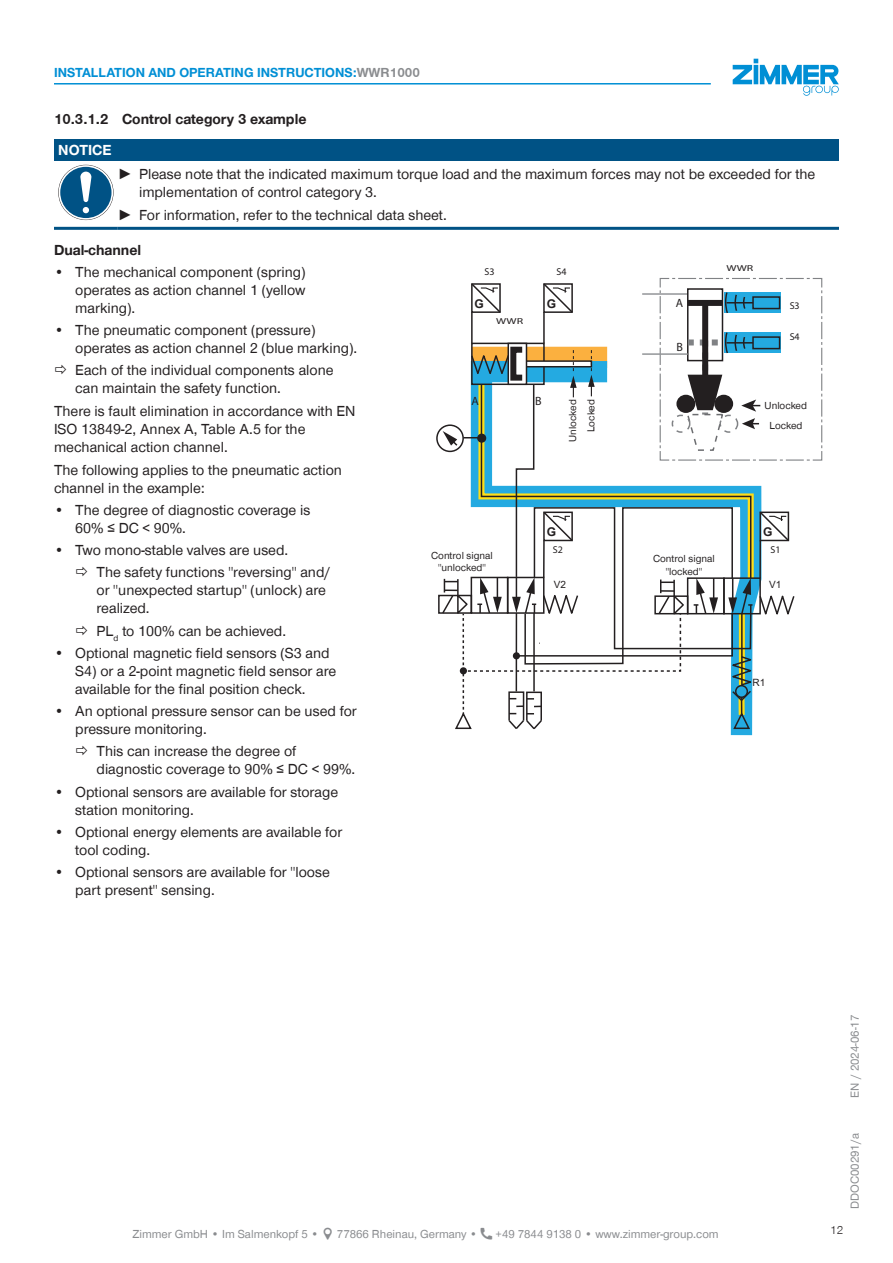
<style>
.page{position:relative;width:893px;height:1263px;background:#fff}
.page>*{position:absolute;margin:0;border:0;box-sizing:border-box;transform-origin:0 0}
.CB_AF_TD-Text{font:15px/18px "Zimmer Group Sans Global";color:#231f20}
.CB_AF_TD-Text-2{font:700 15px "Zimmer Group Sans Global";color:#231f20}
.CB_AF_TD-Signalwort{font:700 15px "Zimmer Group Sans Global";color:#fff}
.CB_AF_TD-Kopfzeile{font:700 13.5px "Zimmer Group Sans Global";color:#008fd5}
.CB_AF_TD-Fusszeile{font:12px "Zimmer Group Sans Global";color:#8a8c8f}
.CB_AF_TD-Seitenrand{font:12px "Zimmer Group Sans";color:#8a8c8f}
.t1{font:12px "Myriad Pro";color:#231f20}
.t2{font:700 12px "Arial";color:#231f20}
.CB_AF_Seitenzahl_rechts{font:300 12px "Zimmer Group Sans";color:#231f20}
.t3{font:10.5px/12.6px "Zimmer Group Sans Global";color:#231f20;text-align:center}
.t4{font:10.05px "Myriad Pro";color:#231f20}
.t5{font:10.05px "Arial";color:#231f20}
.t6{font:8.7px "Myriad Pro";letter-spacing:.01em;color:#231f20;scale:1.39 1}
.s1{color:#8a8c8f}
.s2{font-family:"Zimmer Group Sans"}
</style>
<div class="page">
<svg style="left:733px;top:59px;width:106px;height:37px"></svg>
<div style="left:54px;top:139px;width:785px;height:22px;background:#005285"></div>
<hr style="left:54px;top:227px;width:64px;height:3px;background:#005285">
<hr style="left:118px;top:227px;width:721px;height:3px;background:#005285">
<svg style="left:58px;top:165px;width:56px;height:55px"></svg>
<svg style="left:59px;top:165px;width:54px;height:55px"></svg>
<div style="left:60px;top:167px;width:52px;height:51px;background:#005285;border-radius:50%"></div>
<svg style="left:80px;top:172px;width:11px;height:41px"></svg>
<div style="left:438px;top:595px;width:34px;height:19px;border:2px solid #231f20"></div>
<div style="left:436px;top:424px;width:28px;height:28px;border:2px solid #231f20;border-radius:50%"></div>
<svg style="left:441px;top:278px;width:382px;height:453px"></svg>
<hr style="left:54px;top:83px;width:657px;height:2px;background:#008fd5">
<p class="CB_AF_TD-Kopfzeile" style="left:54px;top:65px;width:368px">INSTALLATION AND OPERATING INSTRUCTIONS:<span class="s1">WWR1000</span></p>
<p class="CB_AF_TD-Text-2" style="left:54px;top:110px;width:254px">10.3.1.2 Control category 3 example</p>
<p class="CB_AF_TD-Signalwort" style="left:58px;top:141px;width:55px">NOTICE</p>
<p class="CB_AF_TD-Text" style="left:139px;top:165px;width:678px;text-indent:-21px"><span class="s2">►</span> Please note that the indicated maximum torque load and the maximum forces may not be exceeded for the implementation of control category 3.</p>
<p class="CB_AF_TD-Text" style="left:118px;top:206px;width:331px"><span class="s2">►</span> For information, refer to the technical data sheet.</p>
<p class="CB_AF_TD-Text-2" style="left:54px;top:241px;width:89px">Dual-channel</p>
<p class="CB_AF_TD-Text" style="left:75px;top:263px;width:232px;text-align:justify;text-indent:-21px">• The mechanical component (spring) operates as action channel 1 (yellow marking).</p>
<p class="CB_AF_TD-Text" style="left:75px;top:321px;width:283px;text-indent:-21px">• The pneumatic component (pressure) operates as action channel 2 (blue marking).</p>
<p class="CB_AF_TD-Text" style="left:75px;top:361px;width:260px">Each of the individual components alone can maintain the safety function.</p>
<p class="CB_AF_TD-Text" style="left:54px;top:402px;width:303px">There is fault elimination in accordance with EN<br>ISO 13849-2, Annex A, Table A.5 for the mechanical action channel.</p>
<p class="t6" style="left:726px;top:263px;width:21px">WWR</p>
<p class="t4" style="left:484px;top:266px;width:12px">S3</p>
<p class="t4" style="left:557px;top:266px;width:12px">S4</p>
<p class="t1" style="left:676px;top:295px;width:9px">A</p>
<p class="t1" style="left:676px;top:339px;width:8px">B</p>
<p class="t2" style="left:475px;top:295px;width:11px">G</p>
<p class="t2" style="left:547px;top:295px;width:11px">G</p>
<p class="t6" style="left:496px;top:316px;width:21px">WWR</p>
<p class="t4" style="left:790px;top:299px;width:12px">S3</p>
<p class="t4" style="left:790px;top:331px;width:12px">S4</p>
<p class="t1" style="left:472px;top:393px;width:9px">A</p>
<p class="t1" style="left:535px;top:393px;width:8px">B</p>
<p class="t3" style="left:563px;top:442px;width:44px;line-height:18.5px;text-align:right;rotate:-90deg">Unlocked<br>Locked</p>
<p class="t3" style="left:765px;top:396px;width:44px;line-height:19.8px">Unlocked<br>Locked</p>
<p class="CB_AF_TD-Text" style="left:54px;top:460px;width:289px">The following applies to the pneumatic action channel in the example:</p>
<p class="CB_AF_TD-Text" style="left:75px;top:501px;width:237px;text-indent:-21px">• The degree of diagnostic coverage is<br>60% ≤ DC &lt; 90%.</p>
<p class="CB_AF_TD-Text" style="left:54px;top:541px;width:236px">• Two mono-stable valves are used.</p>
<p class="CB_AF_TD-Text" style="left:97px;top:563px;width:236px">The safety functions "reversing" and/ or "unexpected startup" (unlock) are realized.</p>
<p class="CB_AF_TD-Text" style="left:97px;top:621px;width:191px">PL<sub>d</sub> to 100% can be achieved.</p>
<p class="CB_AF_TD-Text" style="left:75px;top:644px;width:263px;text-indent:-21px">• Optional magnetic field sensors (S3 and<br>S4) or a 2-point magnetic field sensor are available for the final position check.</p>
<p class="CB_AF_TD-Text" style="left:75px;top:702px;width:283px;text-indent:-21px">• An optional pressure sensor can be used for pressure monitoring.</p>
<p class="CB_AF_TD-Text" style="left:97px;top:742px;width:260px">This can increase the degree of diagnostic coverage to 90% ≤ DC &lt; 99%.</p>
<p class="CB_AF_TD-Text" style="left:75px;top:782px;width:264px;text-indent:-21px">• Optional sensors are available for storage station monitoring.</p>
<p class="CB_AF_TD-Text" style="left:75px;top:823px;width:268px;text-indent:-21px">• Optional energy elements are available for tool coding.</p>
<p class="CB_AF_TD-Text" style="left:75px;top:863px;width:256px;text-indent:-21px">• Optional sensors are available for "loose part present" sensing.</p>
<p class="t3" style="left:431px;top:549px;width:63px">Control signal "unlocked"</p>
<p class="t2" style="left:547px;top:524px;width:11px">G</p>
<p class="t2" style="left:763px;top:524px;width:11px">G</p>
<p class="t4" style="left:553px;top:544px;width:12px">S2</p>
<p class="t4" style="left:770px;top:544px;width:12px">S1</p>
<p class="t3" style="left:653px;top:552px;width:63px">Control signal "locked"</p>
<p class="t5" style="left:554px;top:578px;width:14px">V2</p>
<p class="t5" style="left:769px;top:577px;width:14px">V1</p>
<p class="t5" style="left:752px;top:675px;width:14px">R1</p>
<p class="CB_AF_TD-Fusszeile" style="left:132px;top:1227px;width:188px">Zimmer GmbH • Im Salmenkopf 5 •</p>
<p class="CB_AF_TD-Fusszeile" style="left:337px;top:1227px;width:142px">77866 Rheinau, Germany •</p>
<p class="CB_AF_TD-Fusszeile" style="left:496px;top:1227px;width:225px">+49 7844 9138 0 • www.zimmer-group.com</p>
<p class="CB_AF_TD-Seitenrand" style="left:847px;top:1097px;width:84px;rotate:-90deg">EN / 2024-06-17</p>
<p class="CB_AF_Seitenzahl_rechts" style="left:830px;top:1222px;width:15px">12</p>
<p class="CB_AF_TD-Seitenrand" style="left:847px;top:1209px;width:77px;rotate:-90deg">DDOC00291/a</p>
</div>
